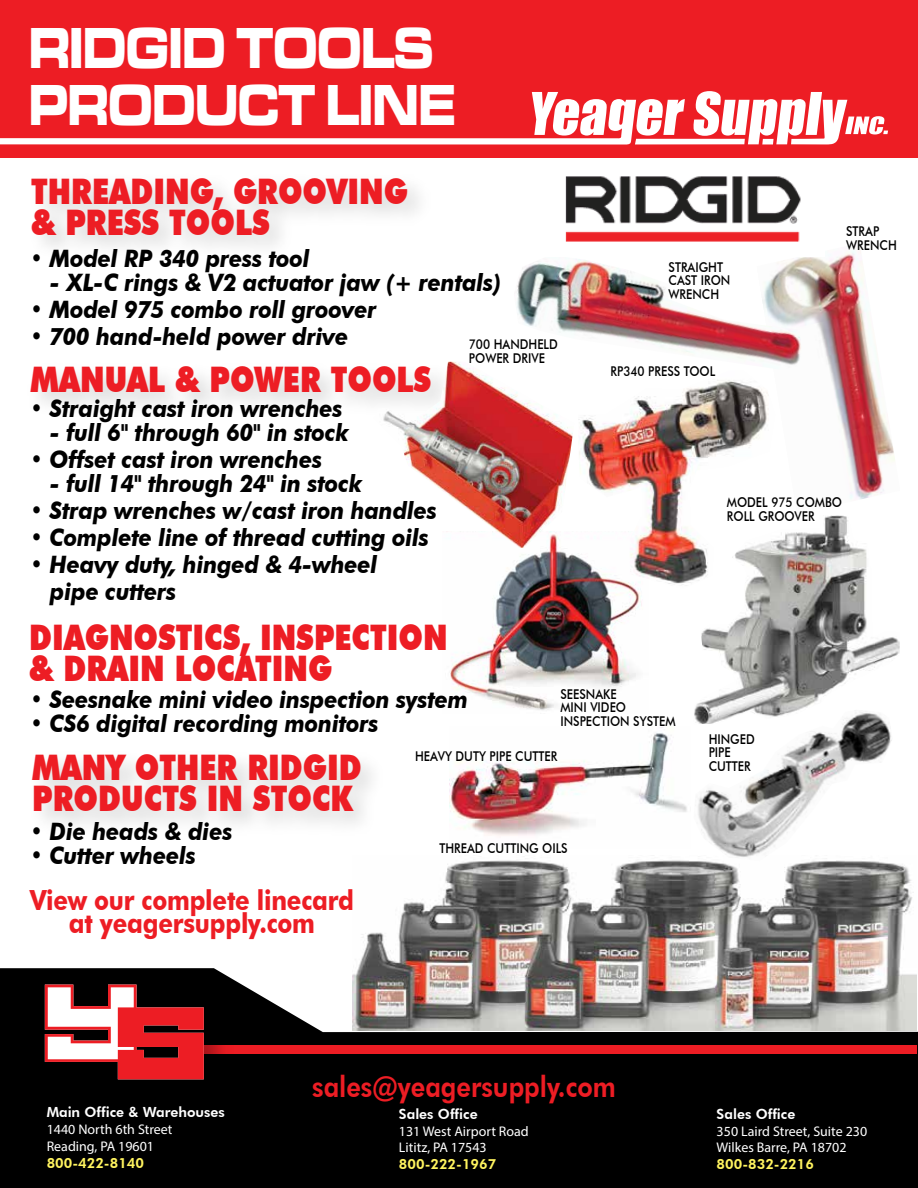
<style>
.page{position:relative;width:918px;height:1188px;background:#fff}
.page>*{position:absolute;margin:0;border:0;box-sizing:border-box;transform-origin:0 0}
.t1{font:700 expanded 60px/56.7px "Microgramma DOT";color:#fff;scale:.75 1}
.t2{font:900 35.25px/31.5px "Futura BT";color:#ed1d24;scale:.82 1}
.t3{font:800 29.1px "Futura BT";color:#ed1d24;scale:.87 1}
.t4{font:700 27.75px/22.5px "Futura BT";letter-spacing:-.01em;color:#ed1d24;text-align:center;scale:.86 1}
.t5{font:italic 700 24px/27px "Futura BT";letter-spacing:-.01em;color:#000;scale:.92 1}
.t6{font:700 13.95px/16.8px "Futura Bk";color:#fff}
.t7{font:800 13.95px "Futura BT";color:#fff}
.t8{font:800 13.95px "Futura BT";color:#fff45f}
.t9{font:500 13.5px/13.5px "Futura BT";color:#000;scale:.87 1}
</style>
<div class="page">
<img style="left:358px;top:860px;width:556px;height:108px">
<svg style="left:0;top:968px;width:918px;height:220px;background:#2d2a29"></svg>
<img style="left:450px;top:727px;width:237px;height:109px">
<img style="left:450px;top:548px;width:192px;height:162px">
<img style="left:802px;top:244px;width:93px;height:255px">
<img style="left:578px;top:380px;width:191px;height:209px">
<div style="left:200px;top:1045px;width:716px;height:9px;background:#ed1d24"></div>
<div style="left:33px;top:972px;width:138px;height:123px;background:#000"></div>
<div style="left:105px;top:995px;width:133px;height:118px;background:#000"></div>
<svg style="left:45px;top:985px;width:159px;height:94px"></svg>
<img style="left:373px;top:362px;width:200px;height:186px">
<img style="left:694px;top:724px;width:199px;height:137px">
<img style="left:514px;top:257px;width:288px;height:113px">
<img style="left:694px;top:515px;width:206px;height:209px">
<div style="left:0;top:0;width:918px;height:157px;background:#ed1d24"></div>
<svg style="left:0;top:91px;width:888px;height:54px"></svg>
<img style="left:565px;top:176px;width:259px;height:80px">
<h1 class="t1" style="left:29px;top:20px;width:569px">RIDGID TOOLS<br>PRODUCT LINE</h1>
<h2 class="t2" style="left:31px;top:175px;width:461px">THREADING, GROOVING &amp; PRESS TOOLS</h2>
<p class="t5" style="left:30px;top:245px;width:305px">• Model RP 340 press tool</p>
<p class="t5" style="left:50px;top:269px;width:492px">- XL-C rings &amp; V2 actuator jaw (+ rentals)</p>
<p class="t5" style="left:30px;top:296px;width:378px">• Model 975 combo roll groover</p>
<p class="t5" style="left:30px;top:323px;width:347px">• 700 hand-held power drive</p>
<p class="t9" style="left:469px;top:338px;width:104px">700 HANDHELD<br>POWER DRIVE</p>
<h2 class="t2" style="left:30px;top:363px;width:490px">MANUAL &amp; POWER TOOLS</h2>
<p class="t5" style="left:30px;top:395px;width:341px">• Straight cast iron wrenches</p>
<p class="t5" style="left:50px;top:419px;width:327px">- full 6" through 60" in stock</p>
<p class="t5" style="left:30px;top:446px;width:319px">• Offset cast iron wrenches</p>
<p class="t5" style="left:50px;top:470px;width:341px">- full 14" through 24" in stock</p>
<p class="t5" style="left:30px;top:497px;width:444px">• Strap wrenches w/cast iron handles</p>
<p class="t5" style="left:30px;top:524px;width:435px">• Complete line of thread cutting oils</p>
<p class="t5" style="left:50px;top:551px;width:358px;text-indent:-20px">• Heavy duty, hinged &amp; 4-wheel pipe cutters</p>
<h2 class="t2" style="left:29px;top:621px;width:512px">DIAGNOSTICS, INSPECTION &amp; DRAIN LOCATING</h2>
<p class="t9" style="left:669px;top:260px;width:73px">STRAIGHT<br>CAST IRON<br>WRENCH</p>
<p class="t9" style="left:611px;top:365px;width:122px">RP340 PRESS TOOL</p>
<p class="t9" style="left:846px;top:224px;width:60px">STRAP<br>WRENCH</p>
<p class="t9" style="left:727px;top:496px;width:134px">MODEL 975 COMBO<br>ROLL GROOVER</p>
<p class="t5" style="left:30px;top:686px;width:477px">• Seesnake mini video inspection system</p>
<p class="t5" style="left:30px;top:710px;width:380px">• CS6 digital recording monitors</p>
<p class="t9" style="left:560px;top:687px;width:134px">SEESNAKE<br>MINI VIDEO<br>INSPECTION SYSTEM</p>
<h2 class="t2" style="left:32px;top:751px;width:403px">MANY OTHER RIDGID<br>PRODUCTS IN STOCK</h2>
<p class="t5" style="left:30px;top:818px;width:221px">• Die heads &amp; dies</p>
<p class="t5" style="left:30px;top:842px;width:182px">• Cutter wheels</p>
<p class="t4" style="left:30px;top:889px;width:379px">View our complete linecard at yeagersupply.com</p>
<p class="t9" style="left:415px;top:749px;width:165px">HEAVY DUTY PIPE CUTTER</p>
<p class="t9" style="left:439px;top:841px;width:149px">THREAD CUTTING OILS</p>
<p class="t9" style="left:709px;top:732px;width:54px">HINGED<br>PIPE<br>CUTTER</p>
<p class="t7" style="left:47px;top:1104px;width:180px">Main Office &amp; Warehouses</p>
<p class="t6" style="left:47px;top:1121px;width:127px">1440 North 6th Street<br>Reading, PA 19601</p>
<p class="t8" style="left:47px;top:1154px;width:99px">800-422-8140</p>
<p class="t3" style="left:312px;top:1069px;width:351px">sales@yeagersupply.com</p>
<p class="t7" style="left:399px;top:1105px;width:80px">Sales Office</p>
<p class="t6" style="left:399px;top:1122px;width:131px">131 West Airport Road<br>Lititz, PA 17543</p>
<p class="t8" style="left:399px;top:1156px;width:99px">800-222-1967</p>
<p class="t7" style="left:717px;top:1105px;width:80px">Sales Office</p>
<p class="t6" style="left:717px;top:1122px;width:152px">350 Laird Street, Suite 230<br>Wilkes Barre, PA 18702</p>
<p class="t8" style="left:717px;top:1156px;width:99px">800-832-2216</p>
</div>
